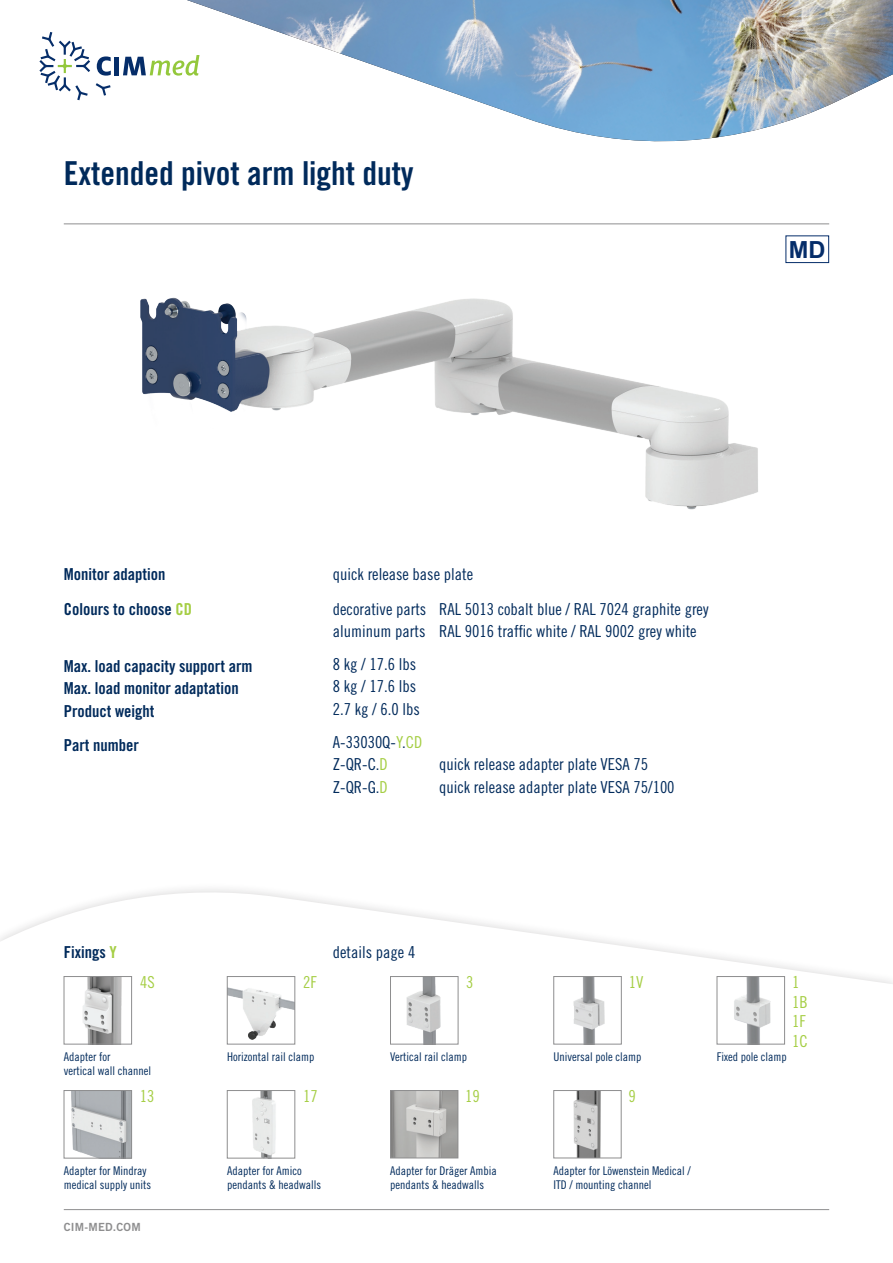
<style>
.page{position:relative;width:893px;height:1263px;background:#fff}
.page>*{position:absolute;margin:0;border:0;box-sizing:border-box;transform-origin:0 0}
.t1{font:33px "Trade Gothic LT Std Bd Cn 20";color:#002a5b}
.t2{font:700 23.7px "Arial";color:#052d69}
.t3{font:16.5px/22.5px "Trade Gothic LT Std Cn 18";color:#002a5b}
.t4{font:16.5px/22.5px "Trade Gothic LT Std Bd Cn 20";color:#002a5b}
.t5{font:16.5px/19.5px "Trade Gothic LT Std Cn 18";color:#a5ce44}
.t6{font:12px/13.2px "Trade Gothic LT Std Cn 18";color:#002a5b}
.t7{font:11.25px "Trade Gothic LT Std Bd 2";letter-spacing:.02em;color:#8e8e8f}
.s1{color:#a5ce44}
</style>
<div class="page">
<img style="left:187px;top:0;width:706px;height:142px">
<hr style="left:64px;top:224px;width:765px;height:1px;background:#8e8e8f">
<svg style="left:96px;top:83px;width:15px;height:13px"></svg>
<svg style="left:97px;top:56px;width:14px;height:20px"></svg>
<div style="left:114px;top:57px;width:5px;height:18px;background:#052d69"></div>
<svg style="left:123px;top:55px;width:76px;height:21px"></svg>
<svg style="left:39px;top:32px;width:51px;height:68px"></svg>
<svg style="left:0;top:889px;width:893px;height:322px"></svg>
<hr style="left:64px;top:1209px;width:765px;height:1px;background:#8e8e8f">
<img style="left:719px;top:978px;width:64px;height:64px">
<div style="left:717px;top:976px;width:68px;height:68px;border:1px solid #8e8e8f"></div>
<img style="left:555px;top:978px;width:65px;height:64px">
<div style="left:553px;top:976px;width:69px;height:68px;border:1px solid #8e8e8f"></div>
<img style="left:229px;top:1092px;width:64px;height:64px">
<div style="left:227px;top:1090px;width:68px;height:68px;border:1px solid #8e8e8f"></div>
<img style="left:392px;top:978px;width:64px;height:64px">
<div style="left:390px;top:976px;width:68px;height:68px;border:1px solid #8e8e8f"></div>
<img style="left:66px;top:1092px;width:64px;height:64px">
<div style="left:64px;top:1090px;width:68px;height:68px;border:1px solid #8e8e8f"></div>
<img style="left:229px;top:978px;width:64px;height:64px">
<div style="left:227px;top:976px;width:68px;height:68px;border:1px solid #8e8e8f"></div>
<img style="left:66px;top:978px;width:64px;height:64px">
<div style="left:64px;top:976px;width:68px;height:68px;border:1px solid #8e8e8f"></div>
<img style="left:555px;top:1092px;width:64px;height:64px">
<div style="left:553px;top:1090px;width:68px;height:68px;border:1px solid #8e8e8f"></div>
<img style="left:392px;top:1092px;width:64px;height:64px">
<div style="left:390px;top:1090px;width:68px;height:68px;border:1px solid #8e8e8f"></div>
<img style="left:140px;top:263px;width:650px;height:247px">
<div style="left:785px;top:235px;width:44px;height:28px;border:1px solid #052d69"></div>
<h1 class="t1" style="left:64px;top:154px;width:351px">Extended pivot arm light duty</h1>
<h2 class="t2" style="left:789px;top:233px;width:38px">MD</h2>
<p class="t4" style="left:64px;top:557px;width:130px;line-height:34.7px">Monitor adaption<br>Colours to choose <span class="s1">CD</span></p>
<p class="t4" style="left:64px;top:654px;width:190px">Max. load capacity support arm<br>Max. load monitor adaptation<br>Product weight</p>
<p class="t4" style="left:64px;top:734px;width:77px">Part number</p>
<p class="t3" style="left:333px;top:557px;width:377px;line-height:34.7px">quick release base plate<br>decorative parts RAL 5013 cobalt blue / RAL 7024 graphite grey</p>
<p class="t3" style="left:333px;top:615px;width:365px;line-height:32.7px">aluminum parts RAL 9016 traffic white / RAL 9002 grey white<br>8 kg / 17.6 lbs</p>
<p class="t3" style="left:333px;top:675px;width:89px">8 kg / 17.6 lbs<br>2.7 kg / 6.0 lbs</p>
<p class="t3" style="left:333px;top:730px;width:91px">A-33030Q-<span class="s1">Y</span>.<span class="s1">CD<br></span>Z-QR-C.<span class="s1">D</span></p>
<p class="t3" style="left:439px;top:753px;width:210px">quick release adapter plate VESA 75</p>
<p class="t3" style="left:333px;top:775px;width:56px">Z-QR-G.<span class="s1">D</span></p>
<p class="t3" style="left:439px;top:775px;width:237px">quick release adapter plate VESA 75/100</p>
<p class="t4" style="left:64px;top:940px;width:55px">Fixings <span class="s1">Y</span></p>
<p class="t3" style="left:333px;top:940px;width:84px">details page 4</p>
<p class="t5" style="left:140px;top:972px;width:16px">4S</p>
<p class="t5" style="left:303px;top:972px;width:15px">2F</p>
<p class="t5" style="left:466px;top:972px;width:9px">3</p>
<p class="t5" style="left:629px;top:972px;width:16px">1V</p>
<p class="t5" style="left:792px;top:972px;width:17px">1<br>1B<br>1F<br>1C</p>
<p class="t6" style="left:64px;top:1050px;width:89px">Adapter for<br>vertical wall channel</p>
<p class="t6" style="left:227px;top:1050px;width:89px">Horizontal rail clamp</p>
<p class="t6" style="left:390px;top:1050px;width:78px">Vertical rail clamp</p>
<p class="t6" style="left:553px;top:1050px;width:89px">Universal pole clamp</p>
<p class="t6" style="left:717px;top:1050px;width:71px">Fixed pole clamp</p>
<p class="t5" style="left:140px;top:1086px;width:16px">13</p>
<p class="t5" style="left:303px;top:1086px;width:16px">17</p>
<p class="t5" style="left:465px;top:1086px;width:16px">19</p>
<p class="t5" style="left:628px;top:1086px;width:9px">9</p>
<p class="t6" style="left:64px;top:1164px;width:89px">Adapter for Mindray medical supply units</p>
<p class="t6" style="left:227px;top:1164px;width:95px">Adapter for Amico pendants &amp; headwalls</p>
<p class="t6" style="left:390px;top:1164px;width:108px">Adapter for Dräger Ambia pendants &amp; headwalls</p>
<p class="t6" style="left:553px;top:1164px;width:139px">Adapter for Löwenstein Medical /<br>ITD / mounting channel</p>
<p class="t7" style="left:64px;top:1220px;width:78px">CIM-MED.COM</p>
</div>
